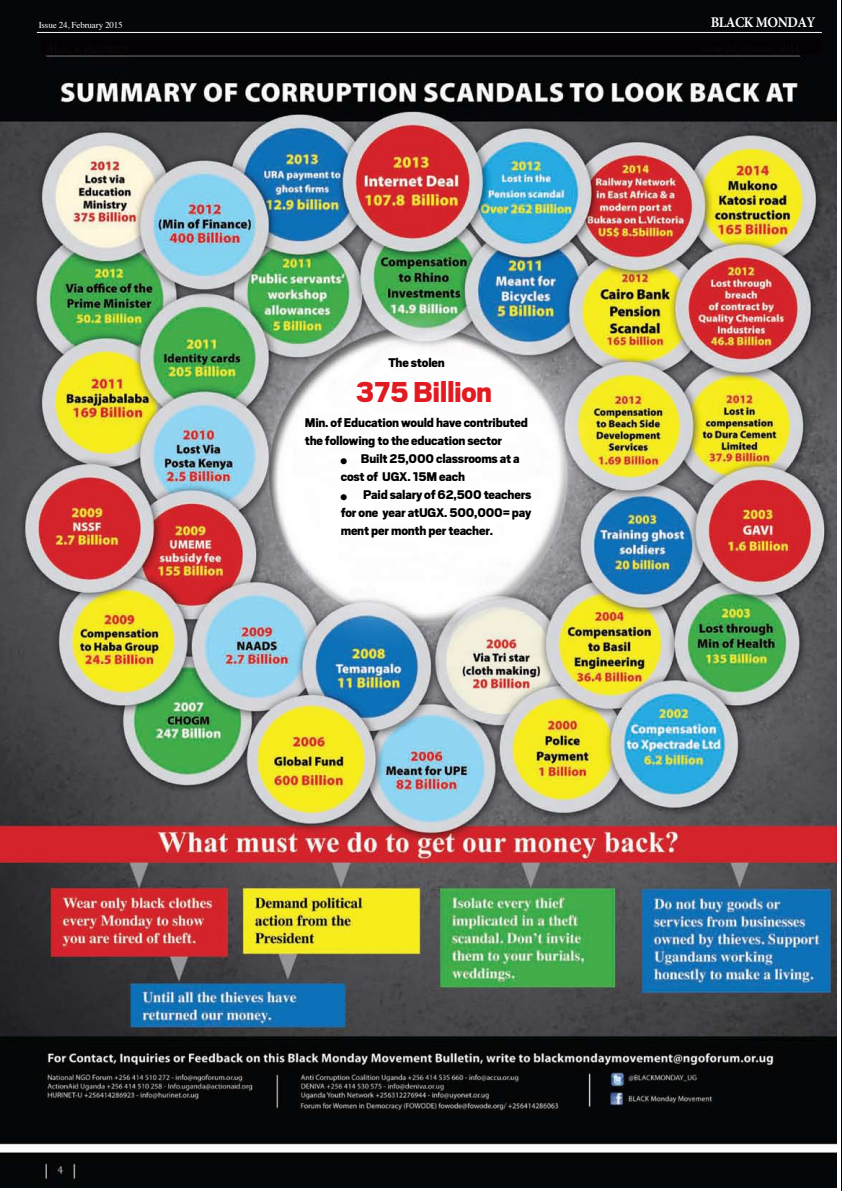
<style>
.page{position:relative;width:842px;height:1191px;background:#fff}
.page>*{position:absolute;margin:0;border:0;box-sizing:border-box;transform-origin:0 0}
.t1{font:900 32px "Scout";letter-spacing:-.015em;color:#e11b22}
.t2{font:700 20.7px "Adobe Arabic";letter-spacing:-.03em;color:#fff;scale:.9 1}
.t3{font:900 14px/18px "Scout";letter-spacing:-.015em;color:#000}
.t4{font:9px "Times";letter-spacing:-.015em;color:#fff}
</style>
<div class="page">
<hr style="left:841px;top:0;width:1px;height:1191px;background:#000">
<img style="left:0;top:0;width:836px;height:1187px">
<hr style="left:37px;top:32px;width:785px;height:1px;background:#fff">
<p class="t4" style="left:39px;top:17px;width:86px">Issue 24, February 2015</p>
<h2 class="t2" style="left:711px;top:8px;width:118px">BLACK MONDAY</h2>
<p class="t3" style="left:388px;top:354px;width:58px">The stolen</p>
<h1 class="t1" style="left:356px;top:374px;width:138px">375 Billion</h1>
<p class="t3" style="left:305px;top:413px;width:225px">Min. of Education would have contributed the following to the education sector</p>
<p class="t3" style="left:341px;top:449px;width:181px">■ Built 25,000 classrooms at a cost of UGX. 15M each</p>
<p class="t3" style="left:341px;top:485px;width:192px;text-align:justify">■ Paid salary of 62,500 teachers for one year atUGX. 500,000= pay ment per month per teacher.</p>
</div>
